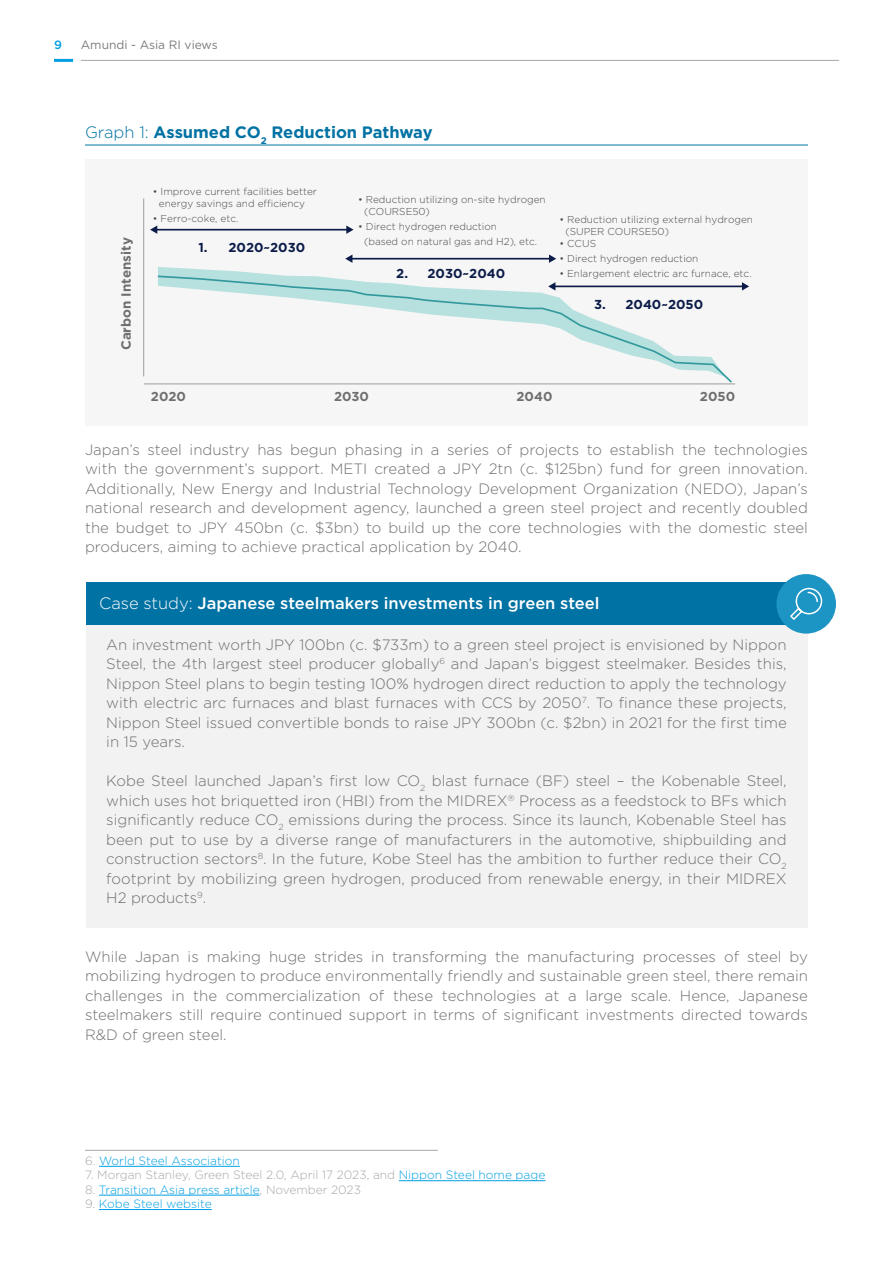
<style>
.page{position:relative;width:893px;height:1263px;background:#fff}
.page>*{position:absolute;margin:0;border:0;box-sizing:border-box;transform-origin:0 0}
.t1{font:500 16.5px "Gotham HTF";color:#fff}
.t2{font:700 16.5px "Gotham HTF";color:#0072a3}
.t3{font:300 15px/19.5px "Gotham HTF";color:#706f6f;text-align:justify}
.t4{font:700 13.35px "Gotham HTF";color:#706f6f}
.t5{font:700 12.9px "Gotham HTF";color:#0c1c49}
.t6{font:700 12.9px "Gotham HTF";color:#706f6f}
.t7{font:300 12px "Gotham HTF";color:#009fe3}
.t8{font:300 12px "Gotham HTF";color:#a8a8a7}
.t9{font:12px "Gotham HTF";color:#7c7b7b}
.t10{font:500 12px "Gotham HTF";color:#009fe3}
.t11{font:300 10.05px/12px "Gotham HTF";color:#4a4a49}
.s1{font-weight:300}
.s2{color:#a8a8a7}
.s3{color:#009fe3}
</style>
<div class="page">
<hr style="left:81px;top:60px;width:758px;height:1px;background:#a8a8a7">
<hr style="left:54px;top:59px;width:19px;height:3px;background:#009fe3">
<div style="left:87px;top:625px;width:721px;height:303px;background:#f2f2f2"></div>
<div style="left:87px;top:583px;width:721px;height:42px;background:#0072a3"></div>
<div style="left:776px;top:574px;width:60px;height:60px;background:#1c94c4;border-radius:50%"></div>
<svg style="left:790px;top:587px;width:33px;height:33px"></svg>
<hr style="left:85px;top:145px;width:723px;height:1px;background:#0072a3">
<hr style="left:85px;top:1150px;width:353px;height:1px;background:#a8a8a7">
<hr style="left:99px;top:1166px;width:141px;height:1px;background:#009fe3">
<hr style="left:399px;top:1180px;width:146px;height:1px;background:#009fe3">
<hr style="left:99px;top:1195px;width:161px;height:1px;background:#009fe3">
<hr style="left:99px;top:1209px;width:113px;height:1px;background:#009fe3">
<div style="left:85px;top:159px;width:723px;height:266px;background:#f6f6f6"></div>
<svg style="left:158px;top:267px;width:118px;height:8px"></svg>
<hr style="left:144px;top:383px;width:591px;height:1px;background:#9d9d9c">
<hr style="left:156px;top:229px;width:192px;height:1px;background:#0c1c49">
<svg style="left:150px;top:225px;width:7px;height:9px"></svg>
<svg style="left:346px;top:225px;width:8px;height:9px"></svg>
<hr style="left:351px;top:258px;width:199px;height:1px;background:#0c1c49">
<svg style="left:345px;top:255px;width:7px;height:8px"></svg>
<svg style="left:549px;top:254px;width:7px;height:9px"></svg>
<hr style="left:554px;top:286px;width:189px;height:1px;background:#0c1c49">
<svg style="left:742px;top:282px;width:7px;height:9px"></svg>
<hr style="left:143px;top:198px;width:1px;height:178px;background:#9d9d9c">
<svg style="left:156px;top:275px;width:578px;height:109px"></svg>
<p class="t10" style="left:54px;top:38px;width:9px">9</p>
<p class="t9" style="left:81px;top:39px;width:138px">Amundi - Asia RI views</p>
<p class="t2" style="left:85px;top:123px;width:349px"><span class="s1">Graph 1:</span> Assumed CO<sub>2</sub> Reduction Pathway</p>
<p class="t4" style="left:118px;top:350px;width:114px;rotate:-90deg">Carbon Intensity</p>
<p class="t11" style="left:153px;top:185px;width:166px;text-align:center">• Improve current facilities better energy savings and efficiency</p>
<p class="t11" style="left:153px;top:212px;width:87px">• Ferro-coke, etc.</p>
<p class="t5" style="left:198px;top:239px;width:108px">1. 2020~2030</p>
<p class="t11" style="left:364px;top:193px;width:183px;text-indent:-6px">• Reduction utilizing on-site hydrogen (COURSE50)</p>
<p class="t11" style="left:364px;top:219px;width:175px;line-height:15px;text-indent:-6px">• Direct hydrogen reduction<br>(based on natural gas and H2), etc.</p>
<p class="t11" style="left:565px;top:214px;width:189px;text-indent:-6px">• Reduction utilizing external hydrogen (SUPER COURSE50)</p>
<p class="t11" style="left:559px;top:238px;width:38px">• CCUS</p>
<p class="t11" style="left:559px;top:253px;width:140px">• Direct hydrogen reduction</p>
<p class="t11" style="left:559px;top:268px;width:194px">• Enlargement electric arc furnace, etc.</p>
<p class="t5" style="left:396px;top:266px;width:110px">2. 2030~2040</p>
<p class="t5" style="left:594px;top:297px;width:110px">3. 2040~2050</p>
<p class="t6" style="left:151px;top:389px;width:37px">2020</p>
<p class="t6" style="left:334px;top:389px;width:37px">2030</p>
<p class="t6" style="left:517px;top:389px;width:37px">2040</p>
<p class="t6" style="left:700px;top:389px;width:37px">2050</p>
<p class="t3" style="left:85px;top:439px;width:724px">Japan’s steel industry has begun phasing in a series of projects to establish the technologies with the government’s support. METI created a JPY 2tn (c. $125bn) fund for green innovation.<br>Additionally, New Energy and Industrial Technology Development Organization (NEDO), Japan’s national research and development agency, launched a green steel project and recently doubled the budget to JPY 450bn (c. $3bn) to build up the core technologies with the domestic steel producers, aiming to achieve practical application by 2040.</p>
<p class="t1" style="left:99px;top:594px;width:502px"><span class="s1">Case study:</span> Japanese steelmakers investments in green steel</p>
<p class="t3" style="left:106px;top:634px;width:682px">An investment worth JPY 100bn (c. $733m) to a green steel project is envisioned by Nippon Steel, the 4th largest steel producer globally<sup>6</sup> and Japan’s biggest steelmaker. Besides this, Nippon Steel plans to begin testing 100% hydrogen direct reduction to apply the technology with electric arc furnaces and blast furnaces with CCS by 2050<sup>7</sup>. To finance these projects, Nippon Steel issued convertible bonds to raise JPY 300bn (c. $2bn) in 2021 for the first time in 15 years.</p>
<p class="t3" style="left:106px;top:771px;width:682px">Kobe Steel launched Japan’s first low CO<sub>2</sub> blast furnace (BF) steel – the Kobenable Steel, which uses hot briquetted iron (HBI) from the MIDREX<sup>®</sup> Process as a feedstock to BFs which significantly reduce CO<sub>2</sub> emissions during the process. Since its launch, Kobenable Steel has been put to use by a diverse range of manufacturers in the automotive, shipbuilding and construction sectors<sup>8</sup>. In the future, Kobe Steel has the ambition to further reduce their CO<sub>2 </sub>footprint by mobilizing green hydrogen, produced from renewable energy, in their MIDREX H2 products<sup>9</sup>.</p>
<p class="t3" style="left:85px;top:946px;width:724px">While Japan is making huge strides in transforming the manufacturing processes of steel by mobilizing hydrogen to produce environmentally friendly and sustainable green steel, there remain challenges in the commercialization of these technologies at a large scale. Hence, Japanese steelmakers still require continued support in terms of significant investments directed towards R&amp;D of green steel.</p>
<p class="t7" style="left:85px;top:1154px;width:156px"><span class="s2">6.</span> World Steel Association</p>
<p class="t8" style="left:85px;top:1168px;width:462px">7. Morgan Stanley, Green Steel 2.0, April 17 2023, and <span class="s3">Nippon Steel home page</span></p>
<p class="t7" style="left:85px;top:1183px;width:277px"><span class="s2">8.</span> Transition Asia press article<span class="s2">, November 2023</span></p>
<p class="t7" style="left:85px;top:1197px;width:128px"><span class="s2">9.</span> Kobe Steel website</p>
</div>
